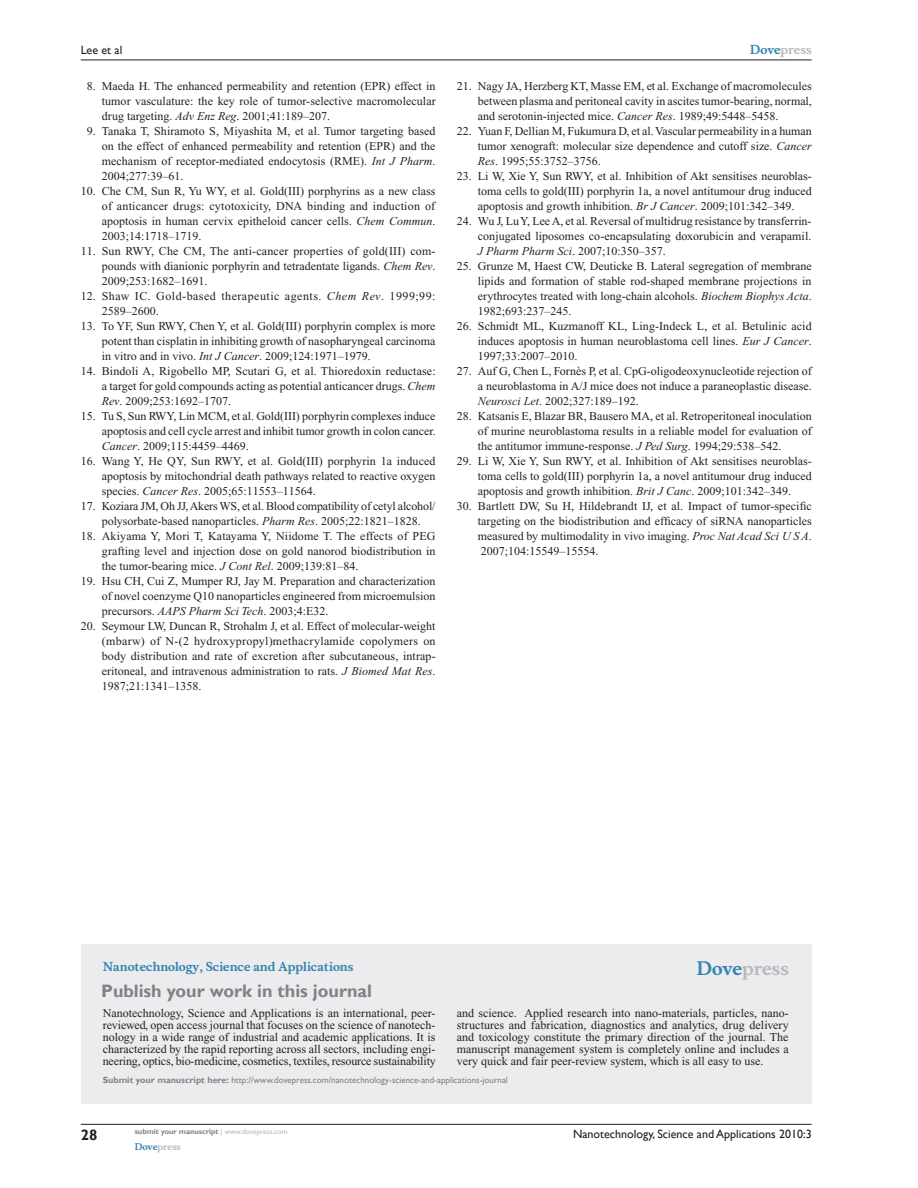
<style>
.page{position:relative;width:918px;height:1188px;background:#fff}
.page>*{position:absolute;margin:0;border:0;box-sizing:border-box;transform-origin:0 0}
.t1{font:700 18px "Gill Sans";color:#808285}
.t2{font:700 18px "Musee";color:#b8b9bc}
.t3{font:700 15px "Gill Sans";color:#231f20}
.t4{font:12px/15px "Times New Roman";color:#231f20;text-align:justify}
.t5{font:12px/15px "Times New Roman";letter-spacing:.04em;color:#231f20}
.t6{font:12px "Gill Sans";color:#231f20}
.t7{font:700 12px "Musee";color:#3485ae}
.t8{font:700 12px "Musee";color:#b8b9bc}
.t9{font:9px "Gill Sans";color:#808285}
.t10{font:700 9px "Musee";color:#b8b9bc}
.t11{font:700 7.5px "Gill Sans";color:#808285}
.s1{font-style:italic}
.s2{color:#3485ae}
.s3{font-weight:700}
.s4{font-weight:400;color:#b8b9bc}
</style>
<div class="page">
<div style="left:81px;top:944px;width:731px;height:159px;background:#ececee"></div>
<hr style="left:81px;top:1124px;width:731px;height:1px;background:#231f20">
<hr style="left:81px;top:60px;width:731px;height:1px;background:#231f20">
<p class="t6" style="left:81px;top:43px;width:43px">Lee et al</p>
<p class="t4" style="left:102px;top:79px;width:335px;text-indent:-15px">8. Maeda H. The enhanced permeability and retention (EPR) effect in tumor vasculature: the key role of tumor-selective macromolecular drug targeting. <span class="s1">Adv Enz Reg</span>. 2001;41:189–207.</p>
<p class="t4" style="left:102px;top:124px;width:335px;text-indent:-15px">9. Tanaka T, Shiramoto S, Miyashita M, et al. Tumor targeting based on the effect of enhanced permeability and retention (EPR) and the mechanism of receptor-mediated endocytosis (RME). <span class="s1">Int J Pharm</span>.<br>2004;277:39–61.</p>
<p class="t4" style="left:102px;top:184px;width:335px;text-indent:-21px">10. Che CM, Sun R, Yu WY, et al. Gold(III) porphyrins as a new class of anticancer drugs: cytotoxicity, DNA binding and induction of apoptosis in human cervix epitheloid cancer cells. <span class="s1">Chem Commun</span>.<br>2003;14:1718–1719.</p>
<p class="t4" style="left:102px;top:244px;width:335px;text-indent:-21px">11. Sun RWY, Che CM, The anti-cancer properties of gold(III) com&shy;pounds with dianionic porphyrin and tetradentate ligands. <span class="s1">Chem Rev</span>.<br>2009;253:1682–1691.</p>
<p class="t5" style="left:102px;top:289px;width:335px;text-indent:-21px">12. Shaw IC. Gold-based therapeutic agents. <span class="s1">Chem Rev</span>. 1999;99:<br>2589–2600.</p>
<p class="t4" style="left:102px;top:319px;width:335px;text-indent:-21px">13. To YF, Sun RWY, Chen Y, et al. Gold(III) porphyrin complex is more potent than cisplatin in inhibiting growth of nasopharyngeal carcinoma in vitro and in vivo. <span class="s1">Int J Cancer</span>. 2009;124:1971–1979.</p>
<p class="t4" style="left:102px;top:364px;width:335px;text-indent:-21px">14. Bindoli A, Rigobello MP, Scutari G, et al. Thioredoxin reductase: a target for gold compounds acting as potential anticancer drugs. <span class="s1">Chem Rev</span>. 2009;253:1692–1707.</p>
<p class="t4" style="left:102px;top:409px;width:336px;text-indent:-21px">15. Tu S, Sun RWY, Lin MCM, et al. Gold(III) porphyrin complexes induce apoptosis and cell cycle arrest and inhibit tumor growth in colon cancer.<br><span class="s1">Cancer</span>. 2009;115:4459–4469.</p>
<p class="t4" style="left:102px;top:454px;width:335px;text-indent:-21px">16. Wang Y, He QY, Sun RWY, et al. Gold(III) porphyrin 1a induced apoptosis by mitochondrial death pathways related to reactive oxygen species. <span class="s1">Cancer Res</span>. 2005;65:11553–11564.</p>
<p class="t4" style="left:81px;top:499px;width:356px;text-align:center">17. Koziara JM, Oh JJ, Akers WS, et al. Blood compatibility of cetyl alcohol/ polysorbate-based nanoparticles. <span class="s1">Pharm Res</span>. 2005;22:1821–1828.</p>
<p class="t4" style="left:102px;top:529px;width:335px;text-indent:-21px">18. Akiyama Y, Mori T, Katayama Y, Niidome T. The effects of PEG grafting level and injection dose on gold nanorod biodistribution in the tumor-bearing mice. <span class="s1">J Cont Rel</span>. 2009;139:81–84.</p>
<p class="t4" style="left:102px;top:574px;width:335px;text-indent:-21px">19. Hsu CH, Cui Z, Mumper RJ, Jay M. Preparation and characterization of novel coenzyme Q10 nanoparticles engineered from microemulsion precursors. <span class="s1">AAPS Pharm Sci Tech</span>. 2003;4:E32.</p>
<p class="t4" style="left:102px;top:619px;width:335px;text-indent:-21px">20. Seymour LW, Duncan R, Strohalm J, et al. Effect of molecular-weight (mbarw) of N-(2 hydroxypropyl)methacrylamide copolymers on body distribution and rate of excretion after subcutaneous, intrap&shy;eritoneal, and intravenous administration to rats. <span class="s1">J Biomed Mat Res</span>.<br>1987;21:1341–1358.</p>
<p class="t8" style="left:750px;top:43px;width:63px"><span class="s2">Dove</span>press</p>
<p class="t4" style="left:478px;top:79px;width:336px;text-indent:-21px">21. Nagy JA, Herzberg KT, Masse EM, et al. Exchange of macromolecules between plasma and peritoneal cavity in ascites tumor-bearing, normal, and serotonin-injected mice. <span class="s1">Cancer Res</span>. 1989;49:5448–5458.</p>
<p class="t4" style="left:478px;top:124px;width:335px;text-indent:-21px">22. Yuan F, Dellian M, Fukumura D, et al. Vascular permeability in a human tumor xenograft: molecular size dependence and cutoff size. <span class="s1">Cancer Res</span>. 1995;55:3752–3756.</p>
<p class="t4" style="left:478px;top:169px;width:335px;text-indent:-21px">23. Li W, Xie Y, Sun RWY, et al. Inhibition of Akt sensitises neuroblas&shy;toma cells to gold(III) porphyrin 1a, a novel antitumour drug induced apoptosis and growth inhibition. <span class="s1">Br J Cancer</span>. 2009;101:342–349.</p>
<p class="t4" style="left:478px;top:214px;width:335px;text-indent:-21px">24. Wu J, Lu Y, Lee A, et al. Reversal of multidrug resistance by transferrin&shy;conjugated liposomes co-encapsulating doxorubicin and verapamil.<br><span class="s1">J Pharm Pharm Sci</span>. 2007;10:350–357.</p>
<p class="t4" style="left:478px;top:259px;width:335px;text-indent:-21px">25. Grunze M, Haest CW, Deuticke B. Lateral segregation of membrane lipids and formation of stable rod-shaped membrane projections in erythrocytes treated with long-chain alcohols. <span class="s1">Biochem Biophys Acta</span>.<br>1982;693:237–245.</p>
<p class="t4" style="left:478px;top:319px;width:335px;text-indent:-21px">26. Schmidt ML, Kuzmanoff KL, Ling-Indeck L, et al. Betulinic acid induces apoptosis in human neuroblastoma cell lines. <span class="s1">Eur J Cancer</span>.<br>1997;33:2007–2010.</p>
<p class="t4" style="left:478px;top:364px;width:335px;text-indent:-21px">27. Auf G, Chen L, Fornès P, et al. CpG-oligodeoxynucleotide rejection of a neuroblastoma in A/J mice does not induce a paraneoplastic disease.<br><span class="s1">Neurosci Let</span>. 2002;327:189–192.</p>
<p class="t4" style="left:478px;top:409px;width:335px;text-indent:-21px">28. Katsanis E, Blazar BR, Bausero MA, et al. Retroperitoneal inoculation of murine neuroblastoma results in a reliable model for evaluation of the antitumor immune-response. <span class="s1">J Ped Surg</span>. 1994;29:538–542.</p>
<p class="t4" style="left:478px;top:454px;width:335px;text-indent:-21px">29. Li W, Xie Y, Sun RWY, et al. Inhibition of Akt sensitises neuroblas&shy;toma cells to gold(III) porphyrin 1a, a novel antitumour drug induced apoptosis and growth inhibition. <span class="s1">Brit J Canc</span>. 2009;101:342–349.</p>
<p class="t4" style="left:478px;top:499px;width:335px;text-indent:-21px">30. Bartlett DW, Su H, Hildebrandt IJ, et al. Impact of tumor-specific targeting on the biodistribution and efficacy of siRNA nanoparticles measured by multimodality in vivo imaging. <span class="s1">Proc Nat Acad Sci U S A</span>.<br>2007;104:15549–15554.</p>
<p class="t7" style="left:103px;top:959px;width:252px">Nanotechnology, Science and Applications</p>
<h1 class="t1" style="left:101px;top:980px;width:272px">Publish your work in this journal</h1>
<h1 class="t2" style="left:697px;top:958px;width:94px"><span class="s2">Dove</span>press</h1>
<p class="t4" style="left:103px;top:1007px;width:335px;line-height:12px">Nanotechnology, Science and Applications is an international, peer&shy;reviewed, open access journal that focuses on the science of nanotech&shy;nology in a wide range of industrial and academic applications. It is characterized by the rapid reporting across all sectors, including engi&shy;neering, optics, bio-medicine, cosmetics, textiles, resource sustainability</p>
<p class="t4" style="left:457px;top:1007px;width:334px;line-height:12px">and science. Applied research into nano-materials, particles, nano&shy;structures and fabrication, diagnostics and analytics, drug delivery and toxicology constitute the primary direction of the journal. The manuscript management system is completely online and includes a very quick and fair peer-review system, which is all easy to use.</p>
<p class="t9" style="left:103px;top:1075px;width:407px"><span class="s3">Submit your manuscript here:</span> http://www.dovepress.com/nanotechnology-science-and-applications-journal</p>
<p class="t3" style="left:81px;top:1126px;width:18px">28</p>
<p class="t11" style="left:135px;top:1127px;width:154px">submit your manuscript <span class="s4">| www.dovepress.com</span></p>
<p class="t10" style="left:135px;top:1141px;width:48px"><span class="s2">Dove</span>press</p>
<p class="t6" style="left:573px;top:1127px;width:240px">Nanotechnology, Science and Applications 2010:3</p>
</div>
